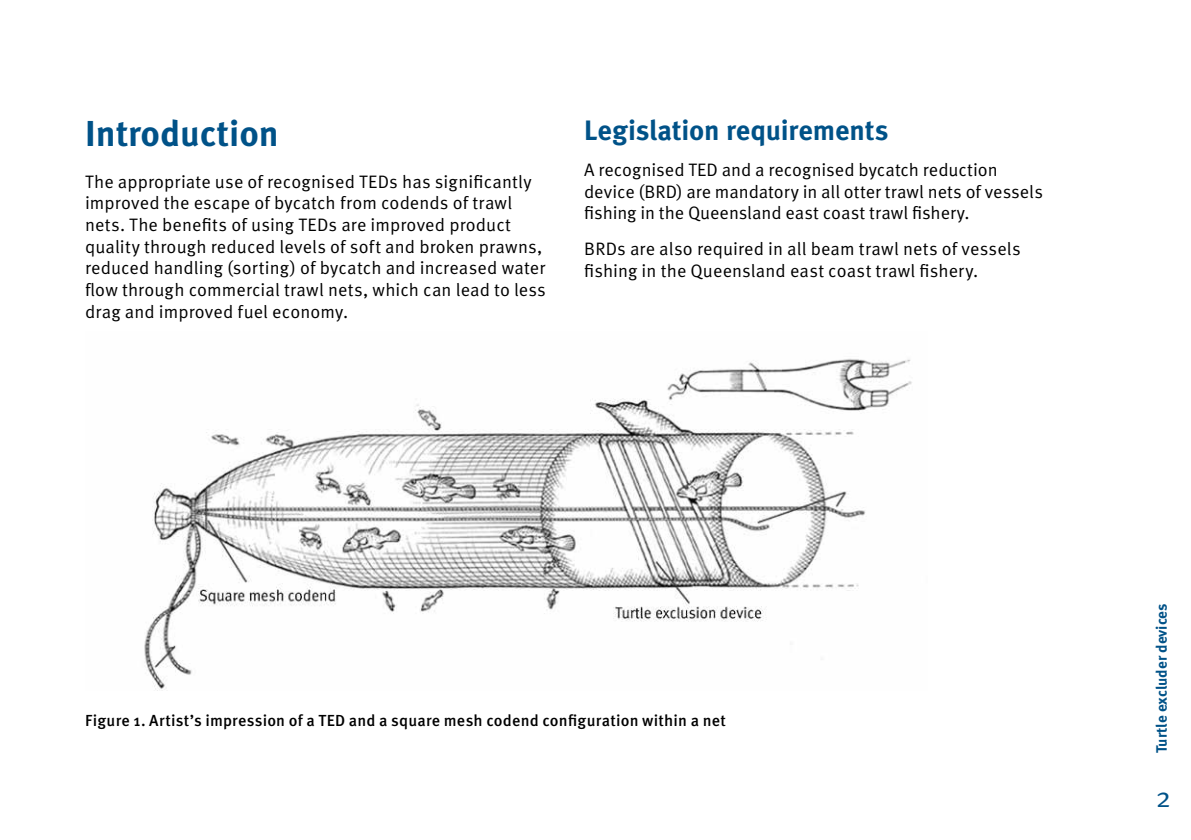
<style>
.page{position:relative;width:1191px;height:840px;background:#fff}
.page>*{position:absolute;margin:0;border:0;box-sizing:border-box;transform-origin:0 0}
.t1{font:700 36px "Meta OT";color:#005288}
.t2{font:700 28px "Meta OT";letter-spacing:-.005em;color:#005288}
.t3{font:28px "Meta OT";color:#005288}
.t4{font:18px/21.6px "Meta OT";letter-spacing:.005em;color:#000}
.t5{font:500 16px "Meta OT";letter-spacing:.015em;color:#000}
.t6{font:700 15px "Meta OT";color:#005288}
</style>
<div class="page">
<img style="left:144px;top:358px;width:768px;height:331px">
<h1 class="t1" style="left:85px;top:111px;width:195px">Introduction</h1>
<p class="t4" style="left:85px;top:171px;width:462px">The appropriate use of recognised TEDs has significantly improved the escape of bycatch from codends of trawl nets. The benefits of using TEDs are improved product quality through reduced levels of soft and broken prawns, reduced handling (sorting) of bycatch and increased water flow through commercial trawl nets, which can lead to less drag and improved fuel economy.</p>
<h2 class="t2" style="left:584px;top:113px;width:306px">Legislation requirements</h2>
<p class="t4" style="left:584px;top:159px;width:460px">A recognised TED and a recognised bycatch reduction device (BRD) are mandatory in all otter trawl nets of vessels fishing in the Queensland east coast trawl fishery.</p>
<p class="t4" style="left:584px;top:238px;width:438px">BRDs are also required in all beam trawl nets of vessels fishing in the Queensland east coast trawl fishery.</p>
<p class="t5" style="left:85px;top:710px;width:642px">Figure 1. Artist’s impression of a TED and a square mesh codend configuration within a net</p>
<p class="t6" style="left:1152px;top:752px;width:151px;rotate:-90deg">Turtle excluder devices</p>
<h2 class="t3" style="left:1155px;top:779px;width:17px">2</h2>
</div>
